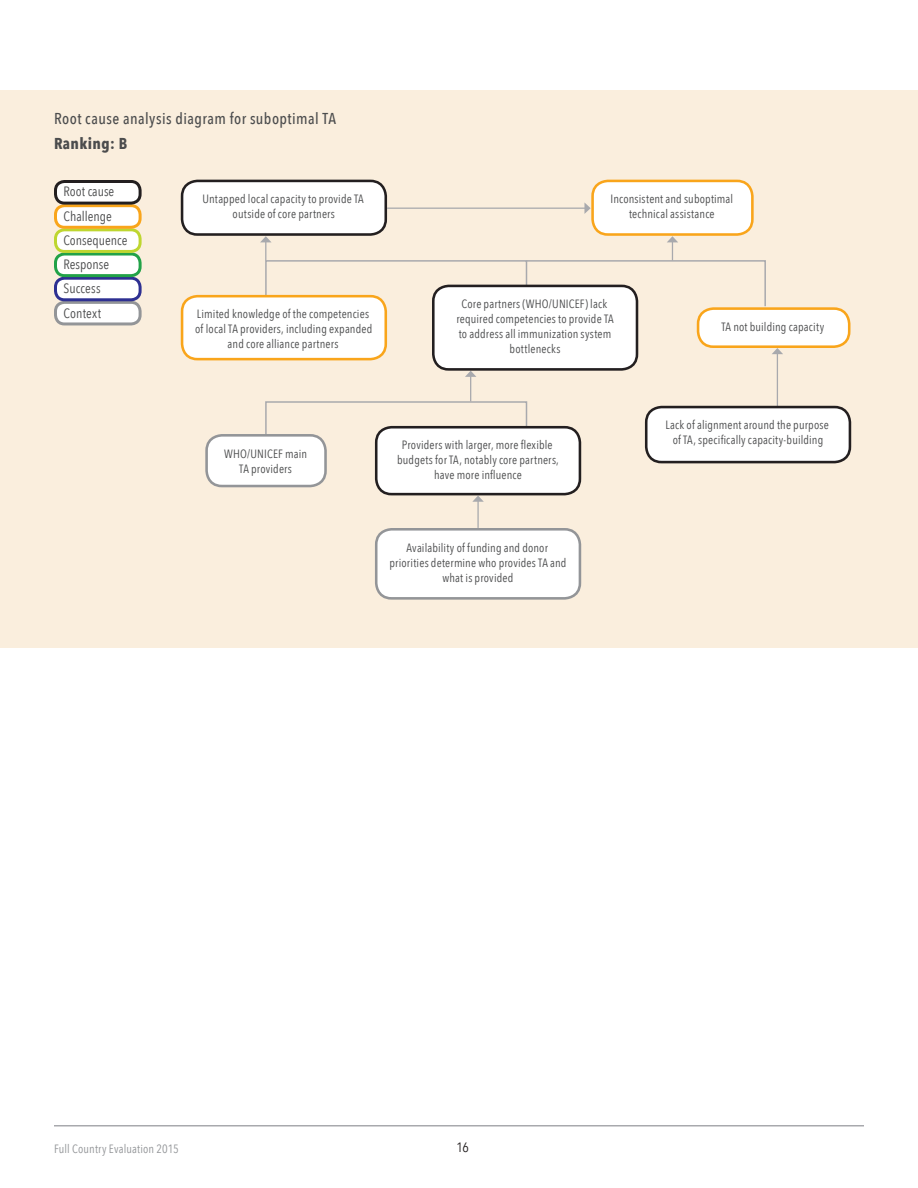
<style>
.page{position:relative;width:918px;height:1188px;background:#fff}
.page>*{position:absolute;margin:0;border:0;box-sizing:border-box;transform-origin:0 0}
.Ranking_Letter{font:500 15.75px "Avenir Next Condensed";letter-spacing:.025em;color:#4b4c4d}
.Ranking_Letter-2{font:700 15.75px "Avenir Next Condensed";letter-spacing:.025em;color:#4b4c4d}
.t1{font:13.5px "Avenir Next Condensed";color:#4b4c4d}
.t2{font:13.5px "Avenir Next Condensed";color:#231f20}
.flowchart_text{font:12px/15px "Avenir Next Condensed";letter-spacing:.015em;color:#4b4c4d;text-align:center}
.t3{font:12px "Avenir Next Condensed";letter-spacing:.01em;color:#939598}
</style>
<div class="page">
<hr style="left:54px;top:1125px;width:810px;height:1px;background:#a8a9ad">
<div style="left:0;top:90px;width:918px;height:558px;background:#faeedd"></div>
<div style="left:56px;top:302px;width:84px;height:22px;background:#fff;border-radius:9px"></div>
<div style="left:54px;top:301px;width:88px;height:24px;border:3px solid #939598;border-radius:9px"></div>
<div style="left:56px;top:278px;width:84px;height:22px;background:#fff;border-radius:9px"></div>
<div style="left:54px;top:277px;width:88px;height:24px;border:3px solid #2e3092;border-radius:9px"></div>
<div style="left:56px;top:254px;width:84px;height:22px;background:#fff;border-radius:9px"></div>
<div style="left:54px;top:253px;width:88px;height:24px;border:3px solid #22a248;border-radius:9px"></div>
<div style="left:56px;top:230px;width:84px;height:21px;background:#fff;border-radius:9px"></div>
<div style="left:54px;top:228px;width:88px;height:25px;border:3px solid #bed630;border-radius:9px"></div>
<div style="left:56px;top:206px;width:84px;height:21px;background:#fff;border-radius:9px"></div>
<div style="left:54px;top:204px;width:88px;height:25px;border:3px solid #f9a51b;border-radius:9px"></div>
<div style="left:56px;top:182px;width:84px;height:21px;background:#fff;border-radius:9px"></div>
<div style="left:54px;top:180px;width:88px;height:25px;border:3px solid #231f20;border-radius:9px"></div>
<hr style="left:387px;top:208px;width:198px;height:1px;background:#a8a9ad">
<svg style="left:584px;top:202px;width:7px;height:12px"></svg>
<hr style="left:477px;top:501px;width:2px;height:27px;background:#a8a9ad">
<svg style="left:472px;top:496px;width:12px;height:6px"></svg>
<hr style="left:777px;top:353px;width:1px;height:54px;background:#a8a9ad">
<svg style="left:772px;top:348px;width:11px;height:6px"></svg>
<div style="left:182px;top:181px;width:204px;height:54px;background:#fff;border-radius:15px"></div>
<div style="left:181px;top:180px;width:206px;height:56px;border:3px solid #231f20;border-radius:15px"></div>
<div style="left:593px;top:181px;width:159px;height:54px;background:#fff;border-radius:15px"></div>
<div style="left:591px;top:180px;width:163px;height:56px;border:3px solid #f9a51b;border-radius:15px"></div>
<div style="left:376px;top:529px;width:204px;height:69px;background:#fff;border-radius:15px"></div>
<div style="left:375px;top:528px;width:206px;height:72px;border:3px solid #939598;border-radius:15px"></div>
<div style="left:698px;top:309px;width:151px;height:38px;background:#fff;border-radius:15px"></div>
<div style="left:697px;top:307px;width:153px;height:41px;border:3px solid #f9a51b;border-radius:15px"></div>
<div style="left:646px;top:407px;width:204px;height:55px;background:#fff;border-radius:15px"></div>
<div style="left:645px;top:406px;width:206px;height:57px;border:3px solid #231f20;border-radius:15px"></div>
<svg style="left:265px;top:371px;width:263px;height:70px"></svg>
<div style="left:376px;top:427px;width:204px;height:67px;background:#fff;border-radius:15px"></div>
<div style="left:375px;top:426px;width:206px;height:69px;border:3px solid #231f20;border-radius:15px"></div>
<div style="left:207px;top:435px;width:119px;height:51px;background:#fff;border-radius:15px"></div>
<div style="left:205px;top:434px;width:122px;height:53px;border:3px solid #939598;border-radius:15px"></div>
<div style="left:433px;top:286px;width:204px;height:83px;background:#fff;border-radius:15px"></div>
<div style="left:432px;top:285px;width:206px;height:86px;border:3px solid #231f20;border-radius:15px"></div>
<div style="left:182px;top:296px;width:204px;height:63px;background:#fff;border-radius:15px"></div>
<div style="left:181px;top:295px;width:206px;height:65px;border:3px solid #f9a51b;border-radius:15px"></div>
<svg style="left:260px;top:236px;width:507px;height:72px"></svg>
<p class="Ranking_Letter" style="left:54px;top:109px;width:284px">Root cause analysis diagram for suboptimal TA</p>
<p class="Ranking_Letter-2" style="left:54px;top:133px;width:75px">Ranking: B</p>
<p class="t1" style="left:64px;top:180px;width:52px">Root cause</p>
<p class="t1" style="left:64px;top:204px;width:50px">Challenge</p>
<p class="t1" style="left:64px;top:229px;width:65px">Consequence</p>
<p class="t1" style="left:64px;top:253px;width:47px">Response</p>
<p class="t1" style="left:64px;top:277px;width:39px">Success</p>
<p class="t1" style="left:64px;top:301px;width:39px">Context</p>
<p class="flowchart_text" style="left:202px;top:191px;width:163px">Untapped local capacity to provide TA outside of core partners</p>
<p class="flowchart_text" style="left:610px;top:191px;width:124px">Inconsistent and suboptimal technical assistance</p>
<p class="flowchart_text" style="left:195px;top:306px;width:179px">Limited knowledge of the competencies of local TA providers, including expanded and core alliance partners</p>
<p class="flowchart_text" style="left:456px;top:296px;width:159px">Core partners (WHO/UNICEF) lack required competencies to provide TA to address all immunization system bottlenecks</p>
<p class="flowchart_text" style="left:224px;top:445px;width:85px">WHO/UNICEF main<br>TA providers</p>
<p class="flowchart_text" style="left:397px;top:437px;width:163px">Providers with larger, more flexible budgets for TA, notably core partners, have more influence</p>
<p class="flowchart_text" style="left:390px;top:539px;width:178px">Availability of funding and donor priorities determine who provides TA and what is provided</p>
<p class="flowchart_text" style="left:721px;top:319px;width:104px">TA not building capacity</p>
<p class="flowchart_text" style="left:666px;top:417px;width:165px">Lack of alignment around the purpose of TA, specifically capacity-building</p>
<p class="t3" style="left:54px;top:1138px;width:126px">Full Country Evaluation 2015</p>
<p class="t2" style="left:456px;top:1136px;width:14px">16</p>
</div>
